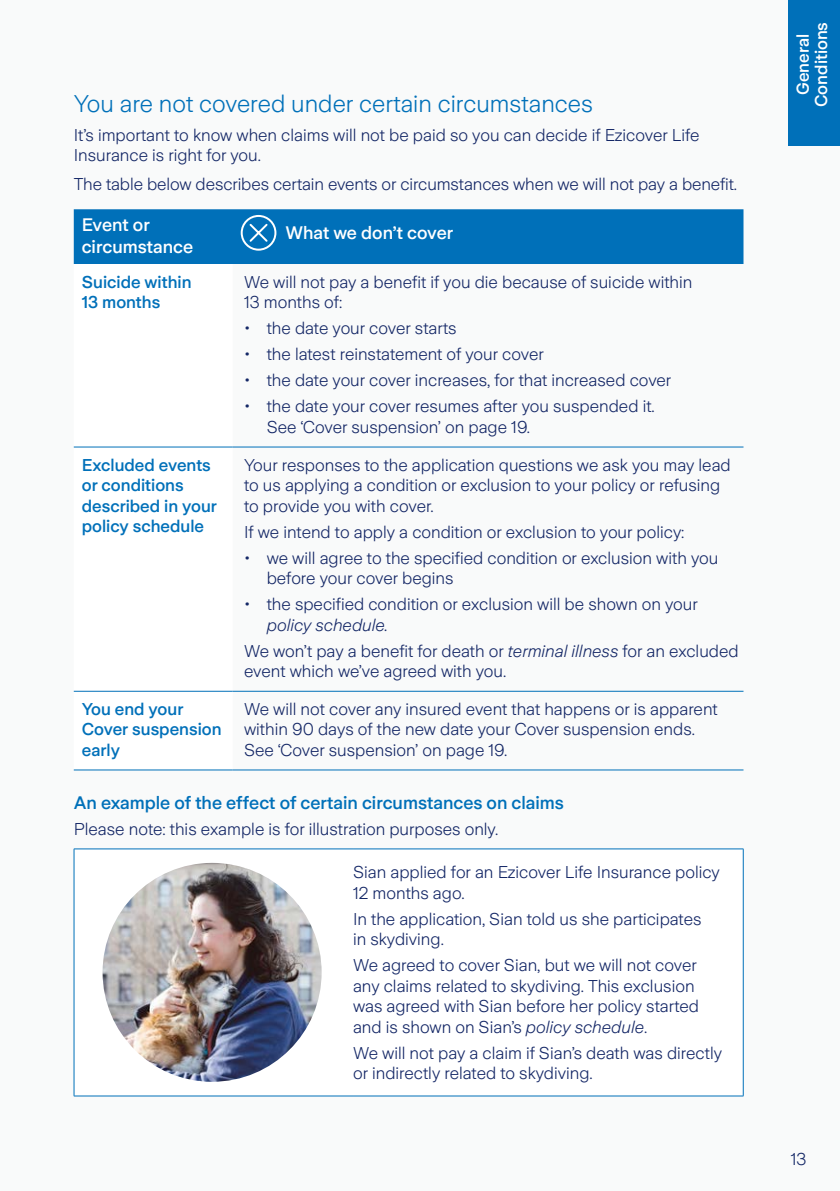
<style>
.page{position:relative;width:840px;height:1191px;background:#fff}
.page>*{position:absolute;margin:0;border:0;box-sizing:border-box;transform-origin:0 0}
.Head_3_-_12pt{font:300 24px "Zurich Sans";color:#0070b9}
.Head_4_-_9pt{font:500 18px "Zurich Sans";color:#0070b9}
.Table_-_head{font:500 18px/21.6px "Zurich Sans";color:#fff}
.Body_-_8_5pt{font:300 17px/20.4px "Zurich Sans";color:#142766}
.Table_-_head_left_column{font:500 17px/20.4px "Zurich Sans";color:#0070b9}
.Body_before_bullet{font:300 17px/20.4px "Zurich Sans";color:#142766}
.t1{font:500 17px/18px "Zurich Sans";color:#fff;text-align:center}
.s1{font-style:italic}
</style>
<div class="page">
<div style="left:0;top:0;width:839px;height:1191px;background:#f9fafa"></div>
<hr style="left:74px;top:447px;width:158px;height:1px;background:#0070b9">
<hr style="left:232px;top:447px;width:511px;height:1px;background:#0070b9">
<hr style="left:74px;top:691px;width:158px;height:1px;background:#0070b9">
<hr style="left:232px;top:691px;width:511px;height:1px;background:#0070b9">
<hr style="left:74px;top:769px;width:158px;height:1px;background:#0070b9">
<hr style="left:232px;top:769px;width:511px;height:1px;background:#0070b9">
<div style="left:74px;top:209px;width:669px;height:55px;background:#0070b9"></div>
<div style="left:240px;top:215px;width:36px;height:36px;border:2px solid #fff;border-radius:50%"></div>
<svg style="left:75px;top:849px;width:667px;height:233px"></svg>
<hr style="left:74px;top:848px;width:279px;height:1px;background:#0070b9">
<hr style="left:74px;top:849px;width:1px;height:246px;background:#0070b9">
<hr style="left:353px;top:848px;width:390px;height:1px;background:#0070b9">
<hr style="left:742px;top:849px;width:1px;height:246px;background:#0070b9">
<hr style="left:74px;top:1095px;width:279px;height:1px;background:#0070b9">
<hr style="left:353px;top:1095px;width:390px;height:1px;background:#0070b9">
<img style="left:102px;top:863px;width:219px;height:218px;border-radius:109px">
<div style="left:787px;top:0;width:52px;height:146px;background:#0070b9"></div>
<p class="Head_3_-_12pt" style="left:74px;top:91px;width:520px">You are not covered under certain circumstances</p>
<p class="Body_-_8_5pt" style="left:74px;top:125px;width:627px">It’s important to know when claims will not be paid so you can decide if Ezicover Life<br>Insurance is right for you.</p>
<p class="Body_-_8_5pt" style="left:74px;top:174px;width:664px">The table below describes certain events or circumstances when we will not pay a benefit.</p>
<p class="Table_-_head" style="left:82px;top:214px;width:113px">Event or circumstance</p>
<p class="Table_-_head" style="left:285px;top:222px;width:169px">What we don’t cover</p>
<p class="Table_-_head_left_column" style="left:82px;top:272px;width:111px">Suicide within<br>13 months</p>
<p class="Body_before_bullet" style="left:244px;top:272px;width:449px">We will not pay a benefit if you die because of suicide within<br>13 months of:</p>
<p class="Body_-_8_5pt" style="left:244px;top:318px;width:214px">• the date your cover starts</p>
<p class="Body_-_8_5pt" style="left:244px;top:344px;width:301px">• the latest reinstatement of your cover</p>
<p class="Body_-_8_5pt" style="left:244px;top:370px;width:428px">• the date your cover increases, for that increased cover</p>
<p class="Body_-_8_5pt" style="left:266px;top:396px;width:389px;text-indent:-23px">• the date your cover resumes after you suspended it.<br>See ‘Cover suspension’ on page 19.</p>
<p class="Table_-_head_left_column" style="left:82px;top:455px;width:137px">Excluded events or conditions described in your policy schedule</p>
<p class="Body_-_8_5pt" style="left:244px;top:455px;width:488px">Your responses to the application questions we ask you may lead to us applying a condition or exclusion to your policy or refusing to provide you with cover.</p>
<p class="Body_-_8_5pt" style="left:244px;top:522px;width:441px">If we intend to apply a condition or exclusion to your policy:</p>
<p class="Body_-_8_5pt" style="left:266px;top:548px;width:453px;text-indent:-23px">• we will agree to the specified condition or exclusion with you before your cover begins</p>
<p class="Body_-_8_5pt" style="left:266px;top:594px;width:432px;text-indent:-23px">• the specified condition or exclusion will be shown on your <span class="s1">policy schedule.</span></p>
<p class="Body_-_8_5pt" style="left:244px;top:641px;width:496px">We won’t pay a benefit for death or <span class="s1">terminal illness</span> for an excluded event which we’ve agreed with you.</p>
<p class="Table_-_head_left_column" style="left:82px;top:699px;width:141px">You end your<br>Cover suspension early</p>
<p class="Body_-_8_5pt" style="left:244px;top:699px;width:475px">We will not cover any insured event that happens or is apparent within 90 days of the new date your Cover suspension ends.<br>See ‘Cover suspension’ on page 19.</p>
<p class="Head_4_-_9pt" style="left:74px;top:793px;width:491px">An example of the effect of certain circumstances on claims</p>
<p class="Body_-_8_5pt" style="left:74px;top:819px;width:425px">Please note: this example is for illustration purposes only.</p>
<p class="Body_-_8_5pt" style="left:353px;top:862px;width:368px">Sian applied for an Ezicover Life Insurance policy<br>12 months ago.</p>
<p class="Body_-_8_5pt" style="left:353px;top:909px;width:350px">In the application, Sian told us she participates in skydiving.</p>
<p class="Body_-_8_5pt" style="left:353px;top:955px;width:347px">We agreed to cover Sian, but we will not cover any claims related to skydiving. This exclusion was agreed with Sian before her policy started and is shown on Sian’s <span class="s1">policy schedule</span>.</p>
<p class="Body_-_8_5pt" style="left:353px;top:1042px;width:370px">We will not pay a claim if Sian’s death was directly or indirectly related to skydiving.</p>
<p class="t1" style="left:794px;top:107px;width:86px;rotate:-90deg">General<br>Conditions</p>
<p class="Body_-_8_5pt" style="left:790px;top:1148px;width:17px">13</p>
</div>
